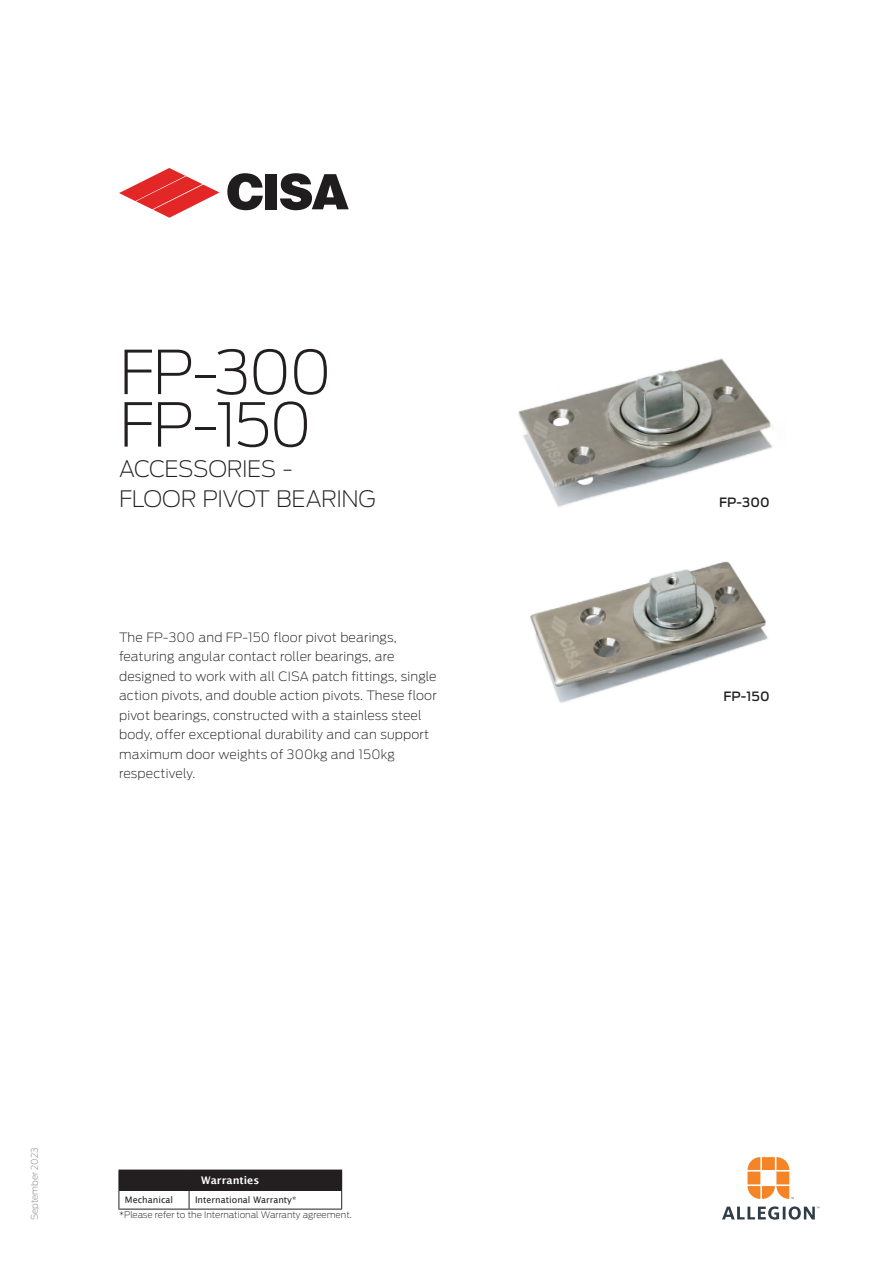
<style>
.page{position:relative;width:893px;height:1263px;background:#fff}
.page>*{position:absolute;margin:0;border:0;box-sizing:border-box;transform-origin:0 0}
.A_Product_Group{font:200 60px "Antenna";letter-spacing:-.035em;color:#231f20}
.A_Product_Group-2{font:200 22.5px "Antenna";letter-spacing:-.02em;color:#231f20}
.A_Front_Page_Write_up{font:200 12.75px/19.5px "Antenna";letter-spacing:.015em;color:#231f20}
.A_Front_Page_Write_up-2{font:500 12.75px "Antenna";letter-spacing:.015em;color:#231f20}
.Table_Body{font:600 10.5px "Lucida Sans";color:#fff}
.t1{font:200 9px "Antenna";color:#231f20}
.Table_Body-2{font:9px "Lucida Sans";color:#231f20}
.t2{font:200 9px "Antenna";color:#808285}
</style>
<div class="page">
<svg style="left:119px;top:168px;width:144px;height:50px"></svg>
<div style="left:266px;top:174px;width:11px;height:35px;background:#201d1e"></div>
<svg style="left:280px;top:173px;width:69px;height:37px"></svg>
<svg style="left:747px;top:1157px;width:47px;height:42px"></svg>
<svg style="left:722px;top:1206px;width:97px;height:13px"></svg>
<img style="left:518px;top:358px;width:255px;height:149px">
<img style="left:530px;top:561px;width:238px;height:142px">
<div style="left:119px;top:1170px;width:223px;height:20px;background:#231f20"></div>
<hr style="left:119px;top:1190px;width:70px;height:1px;background:#231f20">
<svg style="left:119px;top:1191px;width:1px;height:18px"></svg>
<hr style="left:119px;top:1209px;width:70px;height:1px;background:#231f20">
<hr style="left:189px;top:1190px;width:153px;height:1px;background:#231f20">
<svg style="left:189px;top:1191px;width:1px;height:18px"></svg>
<svg style="left:341px;top:1191px;width:1px;height:18px"></svg>
<hr style="left:189px;top:1209px;width:153px;height:1px;background:#231f20">
<p class="A_Product_Group" style="left:119px;top:334px;width:214px">FP-300</p>
<p class="A_Product_Group" style="left:119px;top:386px;width:194px">FP-150</p>
<p class="A_Product_Group-2" style="left:119px;top:454px;width:175px">ACCESSORIES -</p>
<p class="A_Product_Group-2" style="left:119px;top:484px;width:258px">FLOOR PIVOT BEARING</p>
<p class="A_Front_Page_Write_up" style="left:119px;top:627px;width:319px">The FP-300 and FP-150 floor pivot bearings, featuring angular contact roller bearings, are designed to work with all CISA patch fittings, single action pivots, and double action pivots. These floor pivot bearings, constructed with a stainless steel body, offer exceptional durability and can support maximum door weights of 300kg and 150kg respectively.</p>
<p class="t2" style="left:29px;top:1220px;width:74px;rotate:-90deg">September 2023</p>
<p class="Table_Body" style="left:201px;top:1174px;width:60px">Warranties</p>
<p class="Table_Body-2" style="left:125px;top:1195px;width:50px">Mechanical</p>
<p class="Table_Body-2" style="left:195px;top:1195px;width:103px">International Warranty*</p>
<p class="t1" style="left:119px;top:1209px;width:234px">*Please refer to the International Warranty agreement.</p>
<p class="A_Front_Page_Write_up-2" style="left:719px;top:493px;width:52px">FP-300</p>
<p class="A_Front_Page_Write_up-2" style="left:723px;top:687px;width:48px">FP-150</p>
</div>
